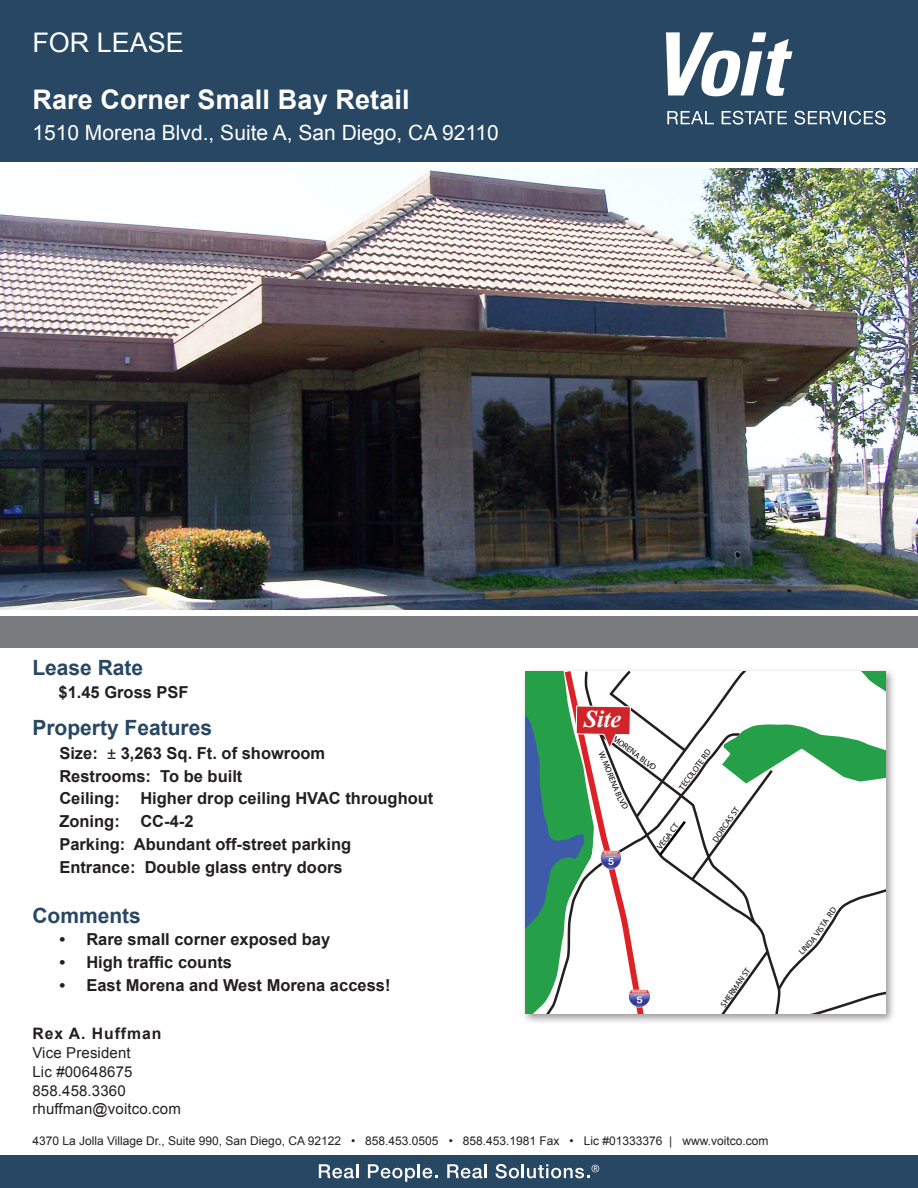
<style>
.page{position:relative;width:918px;height:1188px;background:#fff}
.page>*{position:absolute;margin:0;border:0;box-sizing:border-box;transform-origin:0 0}
.Property_name_or_des{font:700 27px "Arial";letter-spacing:.005em;color:#fff}
.For_Sale_or_Lease{font:27px "Arial";color:#fff}
.t1{font:italic 700 24.15px "Times New Roman";color:#fff}
.Property_address{font:21px "Arial";color:#fff}
.Subhead{font:700 21px "Arial";color:#274763}
.Copy_bulleted{font:700 16.5px "Arial";color:#231f20}
.Copy_paragraph{font:700 16.5px "Arial";color:#231f20}
.Broker_name{font:700 15.75px "Arial";letter-spacing:.06em;color:#231f20}
.Broker_info{font:15px "Arial";letter-spacing:.01em;color:#231f20}
.Company_address{font:12px "Arial";color:#231f20}
.t2{font:8.4px "Myriad Pro";color:#000}
.s1{font-weight:400}
</style>
<div class="page">
<div style="left:0;top:0;width:918px;height:162px;background:#274763"></div>
<div style="left:0;top:1156px;width:918px;height:32px;background:#274763"></div>
<div style="left:0;top:616px;width:918px;height:32px;background:#787a7d"></div>
<svg style="left:319px;top:1164px;width:39px;height:14px"></svg>
<svg style="left:368px;top:1164px;width:70px;height:18px"></svg>
<svg style="left:447px;top:1164px;width:35px;height:14px"></svg>
<hr style="left:484px;top:1164px;width:3px;height:14px;background:#fff">
<svg style="left:495px;top:1164px;width:104px;height:14px"></svg>
<svg style="left:667px;top:111px;width:47px;height:13px"></svg>
<svg style="left:722px;top:111px;width:65px;height:14px"></svg>
<svg style="left:795px;top:111px;width:91px;height:14px"></svg>
<svg style="left:666px;top:32px;width:126px;height:64px"></svg>
<img style="left:0;top:168px;width:918px;height:442px">
<div style="left:521px;top:667px;width:375px;height:357px;background:#231f20;opacity:.45"></div>
<svg style="left:525px;top:672px;width:361px;height:342px"></svg>
<p class="For_Sale_or_Lease" style="left:32px;top:25px;width:153px">FOR LEASE</p>
<p class="Property_name_or_des" style="left:32px;top:82px;width:379px">Rare Corner Small Bay Retail</p>
<p class="Property_address" style="left:32px;top:119px;width:468px">1510 Morena Blvd., Suite A, San Diego, CA 92110</p>
<p class="Subhead" style="left:32px;top:654px;width:112px">Lease Rate</p>
<p class="Copy_paragraph" style="left:58px;top:681px;width:132px">$1.45 Gross PSF</p>
<p class="Subhead" style="left:32px;top:714px;width:181px">Property Features</p>
<p class="Copy_bulleted" style="left:59px;top:742px;width:267px">Size: <span class="s1">±</span> 3,263 Sq. Ft. of showroom</p>
<p class="Copy_bulleted" style="left:59px;top:765px;width:185px">Restrooms: To be built</p>
<p class="Copy_bulleted" style="left:59px;top:788px;width:376px">Ceiling: Higher drop ceiling HVAC throughout</p>
<p class="Copy_bulleted" style="left:59px;top:810px;width:136px">Zoning: CC-4-2</p>
<p class="Copy_bulleted" style="left:59px;top:833px;width:293px">Parking: Abundant off-street parking</p>
<p class="Copy_bulleted" style="left:59px;top:856px;width:285px">Entrance: Double glass entry doors</p>
<p class="Subhead" style="left:32px;top:902px;width:110px">Comments</p>
<p class="Copy_bulleted" style="left:59px;top:929px;width:272px">• Rare small corner exposed bay</p>
<p class="Copy_bulleted" style="left:59px;top:951px;width:174px">• High traffic counts</p>
<p class="Copy_bulleted" style="left:59px;top:974px;width:333px">• East Morena and West Morena access!</p>
<p class="Broker_name" style="left:32px;top:1023px;width:130px">Rex A. Huffman</p>
<p class="Broker_info" style="left:32px;top:1043px;width:100px">Vice President</p>
<p class="Broker_info" style="left:32px;top:1062px;width:102px">Lic #00648675</p>
<p class="Broker_info" style="left:32px;top:1080px;width:95px">858.458.3360</p>
<p class="Broker_info" style="left:32px;top:1099px;width:150px">rhuffman@voitco.com</p>
<p class="t1" style="left:584px;top:702px;width:39px">Site</p>
<p class="t2" style="left:617px;top:733px;width:53px;rotate:37deg">MORENA BLVD</p>
<p class="t2" style="left:606px;top:749px;width:50px;rotate:68deg">W. MORENA B</p>
<p class="t2" style="left:677px;top:786px;width:50px;rotate:-54deg">TECOLOTE RD</p>
<p class="t2" style="left:655px;top:845px;width:32px;rotate:-53deg">VEGA CT</p>
<p class="t2" style="left:710px;top:838px;width:42px;rotate:-55deg">DORCAS ST</p>
<p class="t2" style="left:718px;top:1003px;width:47px;rotate:-55deg">SHERMAN ST</p>
<p class="Company_address" style="left:32px;top:1133px;width:737px">4370 La Jolla Village Dr., Suite 990, San Diego, CA 92122 • 858.453.0505 • 858.453.1981 Fax • Lic #01333376 | www.voitco.com</p>
<p class="t2" style="left:812px;top:933px;width:21px;rotate:-57deg">VISTA</p>
<p class="t2" style="left:797px;top:950px;width:24px;rotate:-48deg">LINDA</p>
</div>
